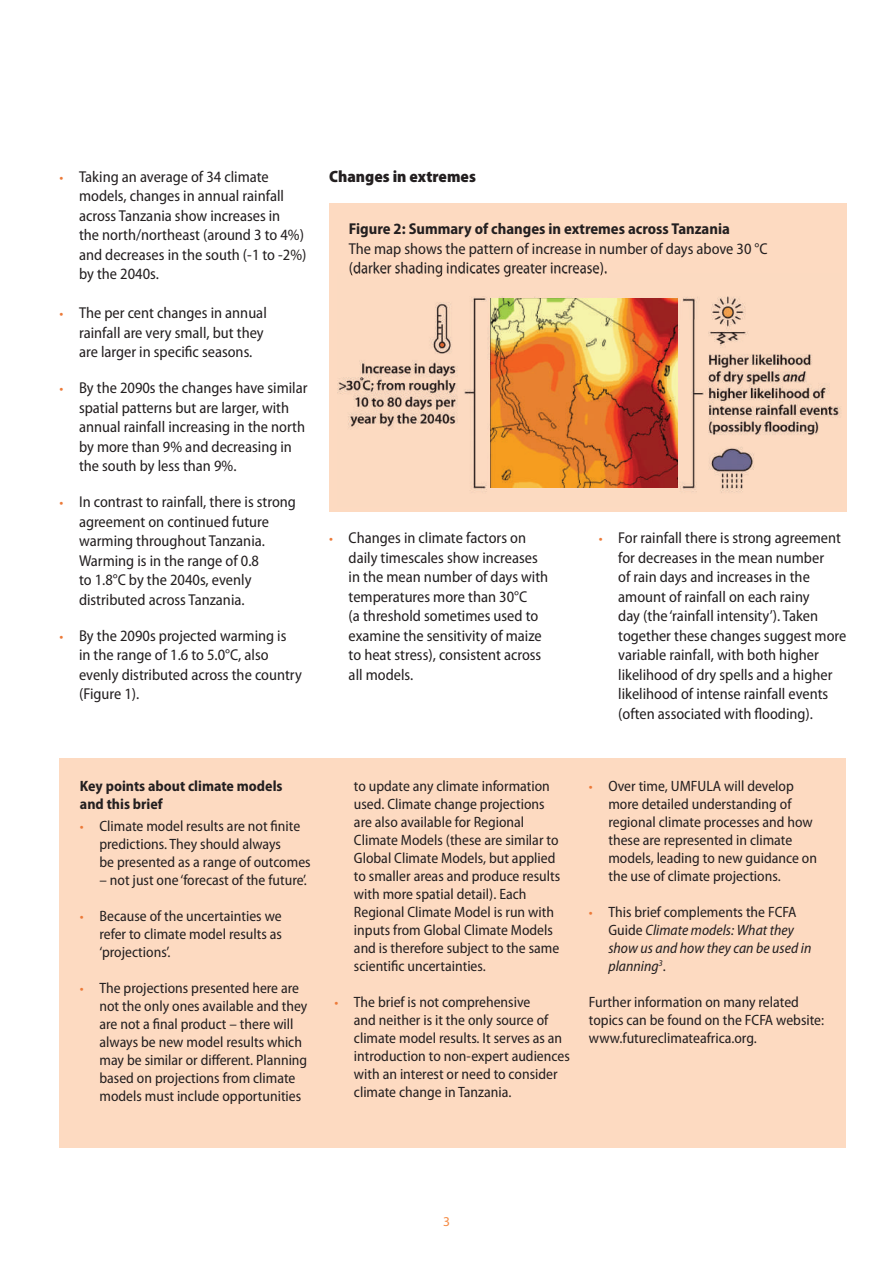
<style>
.page{position:relative;width:893px;height:1263px;background:#fff}
.page>*{position:absolute;margin:0;border:0;box-sizing:border-box;transform-origin:0 0}
.t1{font:900 semi-condensed 16.5px "Myriad Pro";color:#231f20}
.t2{font:semi-condensed 15.75px/19.5px "Myriad Pro";color:#231f20}
.t3{font:700 semi-condensed 15.75px "Myriad Pro";color:#231f20}
.t4{font:semi-condensed 15px/18px "Myriad Pro";color:#231f20}
.t5{font:italic semi-condensed 15px/18px "Myriad Pro";color:#231f20}
.t6{font:700 semi-condensed 15px/18px "Myriad Pro";color:#231f20}
.t7{font:13.5px "Myriad Pro";color:#f58a43}
.s1{font-size:14.25px;color:#ec7a39}
.s2{font-style:normal;font-size:14.25px;color:#ec7a39}
.s3{font-style:normal}
</style>
<div class="page">
<div style="left:60px;top:758px;width:786px;height:390px;background:#fddac1"></div>
<div style="left:329px;top:204px;width:517px;height:308px;background:#fddac1"></div>
<img style="left:337px;top:296px;width:198px;height:196px">
<img style="left:571px;top:296px;width:174px;height:23px">
<img style="left:677px;top:319px;width:163px;height:174px">
<img style="left:350px;top:273px;width:257px;height:4px">
<img style="left:491px;top:298px;width:186px;height:190px">
<p class="t2" style="left:79px;top:167px;width:229px;text-indent:-20px"><span class="s1">•</span> Taking an average of 34 climate models, changes in annual rainfall across Tanzania show increases in<br>the north/northeast (around 3 to 4%) and decreases in the south (-1 to -2%) by the 2040s.</p>
<p class="t2" style="left:79px;top:304px;width:189px;text-indent:-20px"><span class="s1">•</span> The per cent changes in annual rainfall are very small, but they are larger in specific seasons.</p>
<p class="t2" style="left:79px;top:379px;width:230px;text-indent:-20px"><span class="s1">•</span> By the 2090s the changes have similar spatial patterns but are larger, with annual rainfall increasing in the north by more than 9% and decreasing in the south by less than 9%.</p>
<p class="t2" style="left:79px;top:493px;width:218px;text-indent:-20px"><span class="s1">•</span> In contrast to rainfall, there is strong agreement on continued future warming throughout Tanzania.<br>Warming is in the range of 0.8<br>to 1.8°C by the 2040s, evenly distributed across Tanzania.</p>
<p class="t2" style="left:79px;top:626px;width:224px;text-indent:-20px"><span class="s1">•</span> By the 2090s projected warming is in the range of 1.6 to 5.0°C, also evenly distributed across the country (Figure 1).</p>
<p class="t1" style="left:329px;top:168px;width:148px">Changes in extremes</p>
<p class="t3" style="left:349px;top:219px;width:383px">Figure 2: Summary of changes in extremes across Tanzania</p>
<p class="t2" style="left:349px;top:239px;width:420px">The map shows the pattern of increase in number of days above 30 °C (darker shading indicates greater increase).</p>
<p class="t2" style="left:349px;top:529px;width:201px;text-indent:-20px"><span class="s1">•</span> Changes in climate factors on daily timescales show increases in the mean number of days with temperatures more than 30°C<br>(a threshold sometimes used to examine the sensitivity of maize to heat stress), consistent across all models.</p>
<p class="t2" style="left:618px;top:529px;width:230px;text-indent:-20px"><span class="s1">•</span> For rainfall there is strong agreement for decreases in the mean number<br>of rain days and increases in the amount of rainfall on each rainy<br>day (the ‘rainfall intensity’). Taken together these changes suggest more variable rainfall, with both higher likelihood of dry spells and a higher likelihood of intense rainfall events (often associated with flooding).</p>
<p class="t6" style="left:80px;top:776px;width:204px">Key points about climate models and this brief</p>
<p class="t4" style="left:99px;top:817px;width:213px;text-indent:-20px"><span class="s1">•</span> Climate model results are not finite predictions. They should always<br>be presented as a range of outcomes</p>
<p class="t4" style="left:99px;top:871px;width:209px">– not just one ‘forecast of the future’.</p>
<p class="t4" style="left:99px;top:907px;width:184px;text-align:justify;text-indent:-20px"><span class="s1">•</span> Because of the uncertainties we refer to climate model results as ‘projections’.</p>
<p class="t4" style="left:99px;top:979px;width:209px;text-indent:-20px"><span class="s1">•</span> The projections presented here are not the only ones available and they are not a final product – there will always be new model results which may be similar or different. Planning based on projections from climate models must include opportunities</p>
<p class="t4" style="left:354px;top:777px;width:208px">to update any climate information used. Climate change projections are also available for Regional Climate Models (these are similar to Global Climate Models, but applied to smaller areas and produce results with more spatial detail). Each Regional Climate Model is run with inputs from Global Climate Models and is therefore subject to the same scientific uncertainties.</p>
<p class="t4" style="left:354px;top:993px;width:217px;text-indent:-20px"><span class="s1">•</span> The brief is not comprehensive<br>and neither is it the only source of climate model results. It serves as an introduction to non-expert audiences with an interest or need to consider climate change in Tanzania.</p>
<p class="t4" style="left:608px;top:777px;width:210px;text-indent:-20px"><span class="s1">•</span> Over time, UMFULA will develop more detailed understanding of regional climate processes and how these are represented in climate models, leading to new guidance on the use of climate projections.</p>
<p class="t5" style="left:608px;top:903px;width:205px;text-indent:-20px"><span class="s2">•</span> <span class="s3">This brief complements the FCFA<br>Guide</span> Climate models: What they show us and how they can be used in planning<sup>3</sup><span class="s3">.</span></p>
<p class="t4" style="left:589px;top:993px;width:237px">Further information on many related topics can be found on the FCFA website: www.futureclimateafrica.org.</p>
<p class="t7" style="left:443px;top:1213px;width:8px">3</p>
</div>
